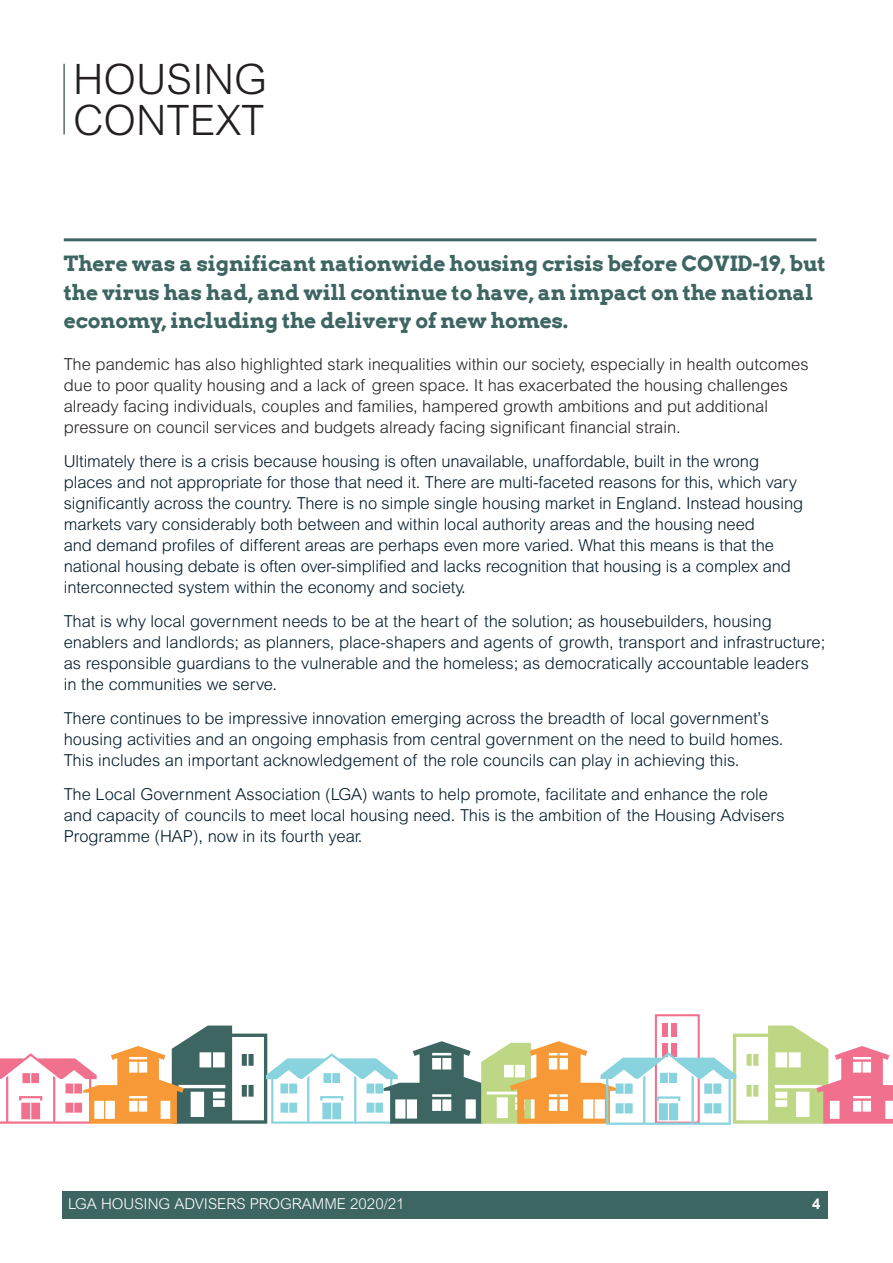
<style>
.page{position:relative;width:893px;height:1263px;background:#fff}
.page>*{position:absolute;margin:0;border:0;box-sizing:border-box;transform-origin:0 0}
.HAP_-_subhead{font:300 42px/40.5px "Arial MT Std";color:#231f20}
.para_1_-_HAP_-_rule{font:700 21px/28.5px "Arvo";letter-spacing:-.005em;color:#3d6562}
.HAP_-_BODY{font:300 16.5px/21px "Arial MT Std";color:#001b2b}
.HAP_-_BODY-2{font:300 16.5px/21px "Arial MT Std";color:#231f20}
.t1{font:300 15px "Arial MT Std";color:#fff}
.t2{font:700 15px "Arial";color:#fff}
</style>
<div class="page">
<div style="left:62px;top:1191px;width:766px;height:27px;background:#3d6562"></div>
<hr style="left:64px;top:64px;width:1px;height:71px;background:#001b2b">
<hr style="left:64px;top:238px;width:752px;height:3px;background:#3d6562">
<div style="left:655px;top:1014px;width:45px;height:110px;border:2px solid #f1708d"></div>
<div style="left:662px;top:1023px;width:6px;height:14px;background:#f1708d"></div>
<div style="left:671px;top:1023px;width:6px;height:14px;background:#f1708d"></div>
<svg style="left:0;top:1025px;width:893px;height:100px"></svg>
<p class="HAP_-_subhead" style="left:73px;top:59px;width:195px">HOUSING<br>CONTEXT</p>
<p class="para_1_-_HAP_-_rule" style="left:64px;top:249px;width:763px">There was a significant nationwide housing crisis before COVID-19, but the virus has had, and will continue to have, an impact on the national economy, including the delivery of new homes.</p>
<p class="HAP_-_BODY-2" style="left:64px;top:354px;width:746px">The pandemic has also highlighted stark inequalities within our society, especially in health outcomes due to poor quality housing and a lack of green space. It has exacerbated the housing challenges already facing individuals, couples and families, hampered growth ambitions and put additional pressure on council services and budgets already facing significant financial strain.</p>
<p class="HAP_-_BODY" style="left:64px;top:451px;width:741px">Ultimately there is a crisis because housing is often unavailable, unaffordable, built in the wrong places and not appropriate for those that need it. There are multi-faceted reasons for this, which vary significantly across the country. There is no simple single housing market in England. Instead housing markets vary considerably both between and within local authority areas and the housing need<br>and demand profiles of different areas are perhaps even more varied. What this means is that the national housing debate is often over-simplified and lacks recognition that housing is a complex and interconnected system within the economy and society.</p>
<p class="HAP_-_BODY" style="left:64px;top:611px;width:763px">That is why local government needs to be at the heart of the solution; as housebuilders, housing enablers and landlords; as planners, place-shapers and agents of growth, transport and infrastructure; as responsible guardians to the vulnerable and the homeless; as democratically accountable leaders in the communities we serve.</p>
<p class="HAP_-_BODY" style="left:64px;top:707px;width:721px">There continues to be impressive innovation emerging across the breadth of local government’s housing activities and an ongoing emphasis from central government on the need to build homes.<br>This includes an important acknowledgement of the role councils can play in achieving this.</p>
<p class="HAP_-_BODY" style="left:64px;top:783px;width:722px">The Local Government Association (LGA) wants to help promote, facilitate and enhance the role and capacity of councils to meet local housing need. This is the ambition of the Housing Advisers<br>Programme (HAP), now in its fourth year.</p>
<p class="t1" style="left:68px;top:1195px;width:338px">LGA HOUSING ADVISERS PROGRAMME 2020/21</p>
<p class="t2" style="left:812px;top:1194px;width:10px">4</p>
</div>
